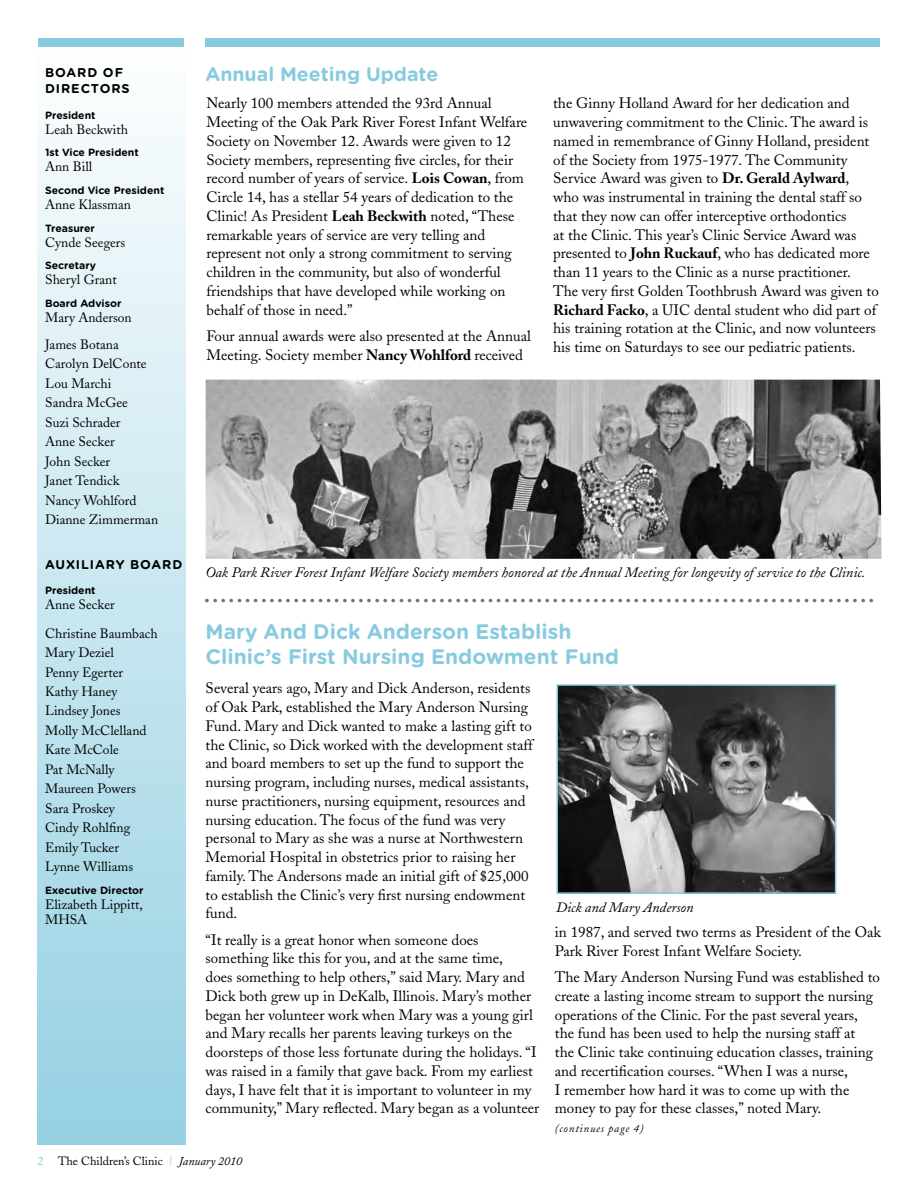
<style>
.page{position:relative;width:918px;height:1188px;background:#fff}
.page>*{position:absolute;margin:0;border:0;box-sizing:border-box;transform-origin:0 0}
.t1{font:700 21px/25.2px "Gotham Rounded";color:#88cbdf}
.t2{font:700 19.5px "Gotham Rounded";color:#88cbdf}
.t3{font:15px/18.8px "Adobe Caslon";color:#000}
.t4{font:15px "Adobe Caslon";color:#6d6e71}
.t5{font:italic 14.25px "Adobe Caslon";color:#000}
.t6{font:13.5px/19.5px "Adobe Caslon";color:#000}
.t7{font:700 12.75px/16.5px "Gotham Rounded";letter-spacing:.15em;color:#000}
.t8{font:12px "Adobe Caslon";color:#000}
.t9{font:italic 11.1px "Adobe Caslon";letter-spacing:.07em;color:#000}
.t10{font:700 10.5px "Gotham Rounded";color:#000}
.s1{font-weight:700}
.s2{color:#88cbdf}
.s3{font-style:italic}
</style>
<div class="page">
<div style="left:38px;top:39px;width:148px;height:1106px;background:linear-gradient(to bottom,#fefeff,#95d0e2)"></div>
<div style="left:205px;top:38px;width:675px;height:9px;background:#88cbdf"></div>
<div style="left:38px;top:39px;width:145px;height:8px;background:#88cbdf"></div>
<img style="left:559px;top:687px;width:274px;height:204px">
<div style="left:556px;top:684px;width:280px;height:210px;border:2px solid #88cbdf"></div>
<img style="left:206px;top:380px;width:676px;height:179px">
<p class="t7" style="left:45px;top:63px;width:79px">Board of<br>Directo</p>
<p class="t7" style="left:111px;top:80px;width:20px">rs</p>
<p class="t10" style="left:45px;top:107px;width:52px">President</p>
<p class="t6" style="left:45px;top:120px;width:84px">Leah Beckwith</p>
<p class="t10" style="left:45px;top:145px;width:95px">1st Vice President</p>
<p class="t6" style="left:45px;top:157px;width:49px">Ann Bill</p>
<p class="t10" style="left:45px;top:183px;width:121px">Second Vice President</p>
<p class="t6" style="left:45px;top:195px;width:87px">Anne Klassman</p>
<p class="t10" style="left:45px;top:220px;width:51px">Treasurer</p>
<p class="t6" style="left:45px;top:232px;width:82px">Cynde Seegers</p>
<p class="t10" style="left:45px;top:258px;width:52px">Secretary</p>
<p class="t6" style="left:45px;top:270px;width:73px">Sheryl Grant</p>
<p class="t10" style="left:45px;top:295px;width:78px">Board Advisor</p>
<p class="t6" style="left:45px;top:304px;width:88px;line-height:27px">Mary Anderson<br>James Botana</p>
<p class="t6" style="left:45px;top:354px;width:115px">Carolyn DelConte<br>Lou Marchi<br>Sandra McGee<br>Suzi Schrader<br>Anne Secker<br>John Secker<br>Janet Tendick<br>Nancy Wohlford<br>Dianne Zimmerman</p>
<p class="t7" style="left:45px;top:555px;width:137px">Auxiliary Board</p>
<p class="t10" style="left:45px;top:583px;width:52px">President</p>
<p class="t6" style="left:45px;top:591px;width:114px;line-height:28.2px">Anne Secker<br>Christine Baumbach</p>
<p class="t6" style="left:45px;top:643px;width:103px">Mary Deziel<br>Penny Egerter<br>Kathy Haney<br>Lindsey Jones<br>Molly McClelland<br>Kate McCole<br>Pat McNally<br>Maureen Powers<br>Sara Proskey<br>Cindy Rohlfing<br>Emily Tucker<br>Lynne Williams</p>
<p class="t10" style="left:45px;top:883px;width:100px">Executive Director</p>
<p class="t6" style="left:45px;top:897px;width:99px;line-height:15px">Elizabeth Lippitt,<br>MHSA</p>
<h2 class="t2" style="left:205px;top:60px;width:234px">Annual Meeting Update</h2>
<p class="t3" style="left:206px;top:94px;width:322px">Nearly 100 members attended the 93rd Annual Meeting of the Oak Park River Forest Infant Welfare Society on November 12. Awards were given to 12<br>Society members, representing five circles, for their record number of years of service. <span class="s1">Lois Cowan</span>, from Circle 14, has a stellar 54 years of dedication to the Clinic! As President <span class="s1">Leah Beckwith</span> noted, “These remarkable years of service are very telling and represent not only a strong commitment to serving children in the community, but also of wonderful friendships that have developed while working on behalf of those in need.”</p>
<p class="t3" style="left:206px;top:327px;width:326px">Four annual awards were also presented at the Annual<br>Meeting. Society member <span class="s1">Nancy Wohlford</span> received</p>
<p class="t3" style="left:553px;top:94px;width:327px">the Ginny Holland Award for her dedication and unwavering commitment to the Clinic. The award is named in remembrance of Ginny Holland, president of the Society from 1975-1977. The Community Service Award was given to <span class="s1">Dr. Gerald Aylward</span>, who was instrumental in training the dental staff so that they now can offer interceptive orthodontics<br>at the Clinic. This year’s Clinic Service Award was presented to <span class="s1">John Ruckauf</span>, who has dedicated more than 11 years to the Clinic as a nurse practitioner.<br>The very first Golden Toothbrush Award was given to <span class="s1">Richard Facko</span>, a UIC dental student who did part of his training rotation at the Clinic, and now volunteers his time on Saturdays to see our pediatric patients.</p>
<p class="t5" style="left:205px;top:564px;width:661px">Oak Park River Forest Infant Welfare Society members honored at the Annual Meeting for longevity of service to the Clinic.</p>
<p class="t4" style="left:205px;top:592px;width:671px">•••••••••••••••••••••••••••••••••••••••••••••••••••••••••••••••••••••••••••••••••••</p>
<h1 class="t1" style="left:206px;top:618px;width:415px">Mary And Dick Anderson Establish<br>Clinic’s First Nursing Endowment Fund</h1>
<p class="t3" style="left:206px;top:679px;width:329px">Several years ago, Mary and Dick Anderson, residents of Oak Park, established the Mary Anderson Nursing Fund. Mary and Dick wanted to make a lasting gift to the Clinic, so Dick worked with the development staff and board members to set up the fund to support the nursing program, including nurses, medical assistants, nurse practitioners, nursing equipment, resources and nursing education. The focus of the fund was very personal to Mary as she was a nurse at Northwestern Memorial Hospital in obstetrics prior to raising her family. The Andersons made an initial gift of $25,000 to establish the Clinic’s very first nursing endowment fund.</p>
<p class="t3" style="left:206px;top:930px;width:335px">“It really is a great honor when someone does something like this for you, and at the same time,<br>does something to help others,” said Mary. Mary and Dick both grew up in DeKalb, Illinois. Mary’s mother began her volunteer work when Mary was a young girl and Mary recalls her parents leaving turkeys on the doorsteps of those less fortunate during the holidays. “I was raised in a family that gave back. From my earliest days, I have felt that it is important to volunteer in my community,” Mary reflected. Mary began as a volunteer</p>
<p class="t3" style="left:555px;top:923px;width:327px">in 1987, and served two terms as President of the Oak<br>Park River Forest Infant Welfare Society.</p>
<p class="t5" style="left:556px;top:899px;width:139px">Dick and Mary Anderson</p>
<p class="t3" style="left:555px;top:968px;width:327px">The Mary Anderson Nursing Fund was established to create a lasting income stream to support the nursing operations of the Clinic. For the past several years, the fund has been used to help the nursing staff at<br>the Clinic take continuing education classes, training and recertification courses. “When I was a nurse,<br>I remember how hard it was to come up with the money to pay for these classes,” noted Mary.</p>
<p class="t9" style="left:555px;top:1122px;width:90px">(continues page 4)</p>
<p class="t8" style="left:37px;top:1153px;width:206px"><span class="s2">2</span> The Children’s Clinic <span class="s2">|</span> <span class="s3">January 2010</span></p>
</div>
